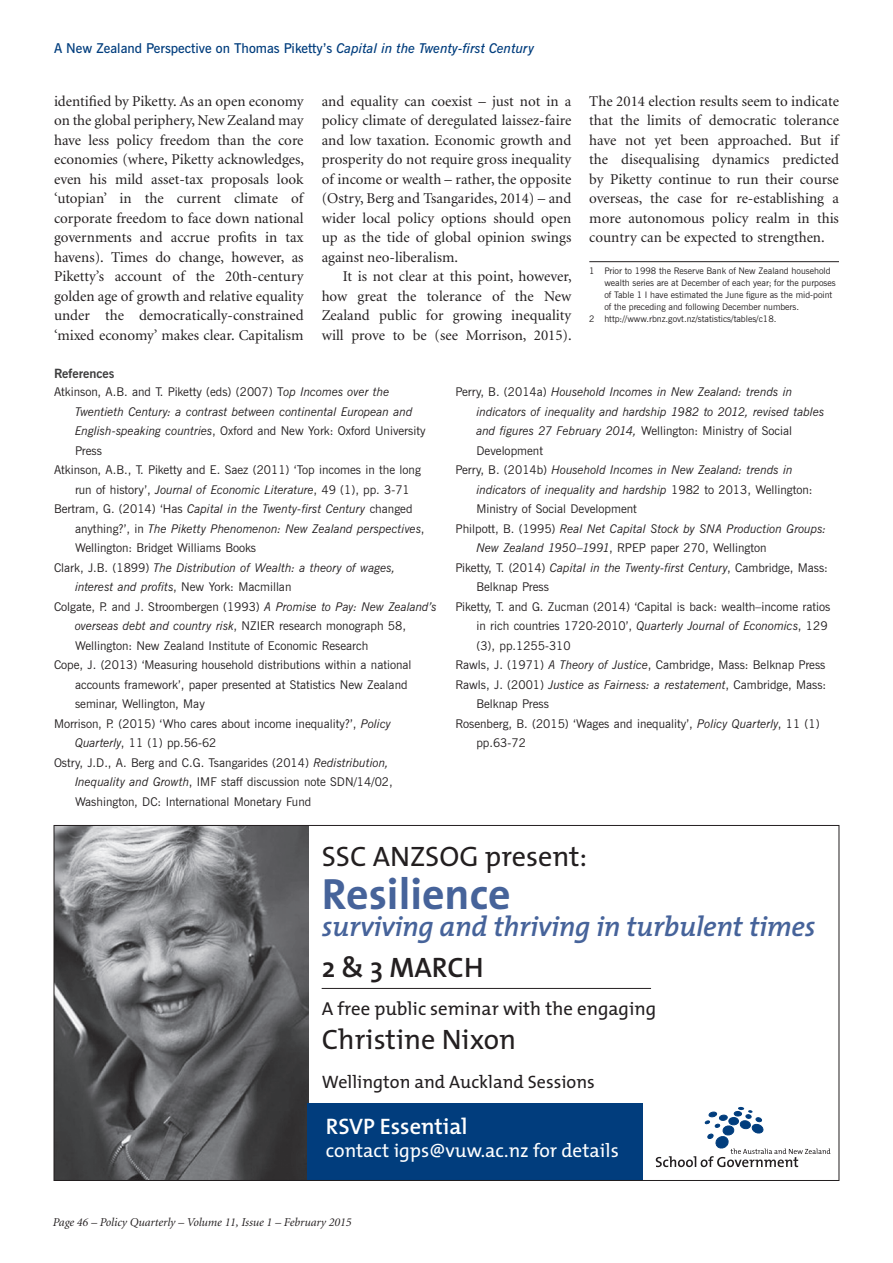
<style>
.page{position:relative;width:893px;height:1263px;background:#fff}
.page>*{position:absolute;margin:0;border:0;box-sizing:border-box;transform-origin:0 0}
.t1{font:700 43.95px "The Sans";color:#46639a}
.t2{font:italic 600 28.2px "The Mix";letter-spacing:-.01em;color:#46639a}
.t3{font:28.2px "The Mix";color:#231f20}
.t4{font:600 28.2px "The Mix";color:#231f20}
.t5{font:600 22.5px "The Mix";color:#fff}
.t6{font:19.2px "The Mix";color:#fff}
.t7{font:18.75px "The Mix";color:#231f20}
.t8{font:18px "The Mix";color:#231f20}
.General_Text_1st_Par{font:15px/19.5px "Minion";color:#231f20;text-align:justify}
.General_Text_Subsequ{font:15px/19.5px "Minion";color:#231f20;text-align:justify}
.Article_Heading{font:600 13.5px "News Gothic BT";color:#013d7d}
.Subhead_1{font:700 12.75px "News Gothic BT";color:#3e3e3f}
.References{font:12px/19.5px "News Gothic BT";color:#231f20}
.References-2{font:italic 12px/19.5px "News Gothic BT";letter-spacing:-.005em;color:#231f20}
.t9{font:italic 12px "Minion";color:#231f20}
.Footnote_Line_Above{font:9px/12px "News Gothic BT";color:#231f20}
.Footnote_No_Line{font:9px "News Gothic BT";color:#231f20}
.s1{font-style:italic}
.s2{font-style:normal}
</style>
<div class="page">
<hr style="left:589px;top:261px;width:250px;height:1px;background:#231f20">
<img style="left:56px;top:827px;width:252px;height:352px">
<svg style="left:656px;top:1107px;width:174px;height:60px"></svg>
<div style="left:308px;top:1103px;width:335px;height:77px;background:#013d7d"></div>
<hr style="left:322px;top:988px;width:329px;height:1px;background:#231f20">
<p class="Article_Heading" style="left:54px;top:40px;width:482px">A New Zealand Perspective on Thomas Piketty’s <span class="s1">Capital in the Twenty-first Century</span></p>
<p class="General_Text_1st_Par" style="left:54px;top:92px;width:252px">identified by Piketty. As an open economy on the global periphery, New Zealand may have less policy freedom than the core economies (where, Piketty acknowledges, even his mild asset-tax proposals look ‘utopian’ in the current climate of corporate freedom to face down national governments and accrue profits in tax havens). Times do change, however, as Piketty’s account of the 20th-century golden age of growth and relative equality under the democratically-constrained ‘mixed economy’ makes clear. Capitalism</p>
<p class="General_Text_1st_Par" style="left:322px;top:92px;width:251px">and equality can coexist – just not in a policy climate of deregulated laissez-faire and low taxation. Economic growth and prosperity do not require gross inequality of income or wealth – rather, the opposite (Ostry, Berg and Tsangarides, 2014) – and wider local policy options should open up as the tide of global opinion swings against neo-liberalism.</p>
<p class="General_Text_Subsequ" style="left:322px;top:267px;width:252px;text-indent:21px">It is not clear at this point, however, how great the tolerance of the New Zealand public for growing inequality will prove to be (see Morrison, 2015).</p>
<p class="Subhead_1" style="left:54px;top:365px;width:62px">References</p>
<p class="General_Text_Subsequ" style="left:589px;top:92px;width:251px">The 2014 election results seem to indicate that the limits of democratic tolerance have not yet been approached. But if the disequalising dynamics predicted by Piketty continue to run their course overseas, the case for re-establishing a more autonomous policy realm in this country can be expected to strengthen.</p>
<p class="Footnote_Line_Above" style="left:604px;top:265px;width:233px;text-indent:-15px">1 Prior to 1998 the Reserve Bank of New Zealand household wealth series are at December of each year; for the purposes of Table 1 I have estimated the June figure as the mid-point of the preceding and following December numbers.</p>
<p class="Footnote_No_Line" style="left:589px;top:313px;width:189px">2 http://www.rbnz.govt.nz/statistics/tables/c18.</p>
<p class="References-2" style="left:75px;top:382px;width:352px;text-indent:-21px"><span class="s2">Atkinson, A.B. and T. Piketty (eds) (2007) T</span>op Incomes over the Twentieth Century: a contrast between continental European and English-speaking countries<span class="s2">, Oxford and New York: Oxford University Press</span></p>
<p class="References" style="left:75px;top:460px;width:347px;text-indent:-21px">Atkinson, A.B., T. Piketty and E. Saez (2011) ‘Top incomes in the long run of history’, <span class="s1">Journal of Economic Literature</span>, 49 (1), pp. 3-71</p>
<p class="References-2" style="left:75px;top:499px;width:351px;text-indent:-21px"><span class="s2">Bertram, G. (2014) ‘Has</span> Capital in the Twenty-first Century <span class="s2">changed anything?’, in</span> The Piketty Phenomenon: New Zealand perspectives<span class="s2">,<br>Wellington: Bridget Williams Books</span></p>
<p class="References-2" style="left:75px;top:558px;width:322px;text-indent:-21px"><span class="s2">Clark, J.B. (1899)</span> The Distribution of Wealth: a theory of wages, interest and profits<span class="s2">, New York: Macmillan</span></p>
<p class="References" style="left:75px;top:597px;width:363px;text-indent:-21px">Colgate, P. and J. Stroombergen (1993) <span class="s1">A Promise to Pay: New Zealand’s overseas debt and country risk</span>, NZIER research monograph 58,<br>Wellington: New Zealand Institute of Economic Research</p>
<p class="References" style="left:75px;top:655px;width:338px;text-indent:-21px">Cope, J. (2013) ‘Measuring household distributions within a national accounts framework’, paper presented at Statistics New Zealand seminar, Wellington, May</p>
<p class="References" style="left:75px;top:714px;width:318px;text-indent:-21px">Morrison, P. (2015) ‘Who cares about income inequality?’, <span class="s1">Policy<br>Quarterly</span>, 11 (1) pp.56-62</p>
<p class="References" style="left:75px;top:753px;width:319px;text-indent:-21px">Ostry, J.D., A. Berg and C.G. Tsangarides (2014) <span class="s1">Redistribution,<br>Inequality and Growth</span>, IMF staff discussion note SDN/14/02,<br>Washington, DC: International Monetary Fund</p>
<p class="References-2" style="left:476px;top:382px;width:349px;text-indent:-21px"><span class="s2">Perry, B. (2014a)</span> Household Incomes in New Zealand: trends in indicators of inequality and hardship 1982 to 2012, revised tables and figures 27 February 2014, <span class="s2">Wellington: Ministry of Social Development</span></p>
<p class="References-2" style="left:476px;top:460px;width:338px;text-indent:-21px"><span class="s2">Perry, B. (2014b)</span> Household Incomes in New Zealand: trends in indicators of inequality and hardship <span class="s2">1982 to 2013, Wellington:<br>Ministry of Social Development</span></p>
<p class="References-2" style="left:476px;top:519px;width:351px;text-indent:-21px"><span class="s2">Philpott, B. (1995)</span> Real Net Capital Stock by SNA Production Groups:<br>New Zealand 1950–1991<span class="s2">, RPEP paper 270, Wellington</span></p>
<p class="References" style="left:476px;top:558px;width:353px;text-indent:-21px">Piketty, T. (2014) <span class="s1">Capital in the Twenty-first Century</span>, Cambridge, Mass:<br>Belknap Press</p>
<p class="References" style="left:476px;top:597px;width:355px;text-indent:-21px">Piketty, T. and G. Zucman (2014) ‘Capital is back: wealth–income ratios in rich countries 1720-2010’, <span class="s1">Quarterly Journal of Economics</span>, 129 (3), pp.1255-310</p>
<p class="References" style="left:455px;top:655px;width:371px">Rawls, J. (1971) <span class="s1">A Theory of Justice</span>, Cambridge, Mass: Belknap Press</p>
<p class="References" style="left:476px;top:675px;width:351px;text-indent:-21px">Rawls, J. (2001) <span class="s1">Justice as Fairness: a restatement</span>, Cambridge, Mass:<br>Belknap Press</p>
<p class="References" style="left:476px;top:714px;width:345px;text-indent:-21px">Rosenberg, B. (2015) ‘Wages and inequality’, <span class="s1">Policy Quarterly</span>, 11 (1) pp.63-72</p>
<p class="t3" style="left:322px;top:833px;width:267px">SSC ANZSOG present:</p>
<p class="t1" style="left:322px;top:858px;width:190px">Resilience</p>
<p class="t2" style="left:322px;top:903px;width:495px">surviving and thriving in turbulent times</p>
<p class="t4" style="left:322px;top:943px;width:163px">2 &amp; 3 MARCH</p>
<p class="t7" style="left:322px;top:993px;width:336px">A free public seminar with the engaging</p>
<p class="t3" style="left:322px;top:1015px;width:196px">Christine Nixon</p>
<p class="t8" style="left:322px;top:1067px;width:275px">Wellington and Auckland Sessions</p>
<p class="t5" style="left:326px;top:1108px;width:143px">RSVP Essential</p>
<p class="t6" style="left:326px;top:1135px;width:294px">contact igps@vuw.ac.nz for details</p>
<p class="t9" style="left:53px;top:1217px;width:300px">Page 46 – Policy Quarterly – Volume 11, Issue 1 – February 2015</p>
</div>
